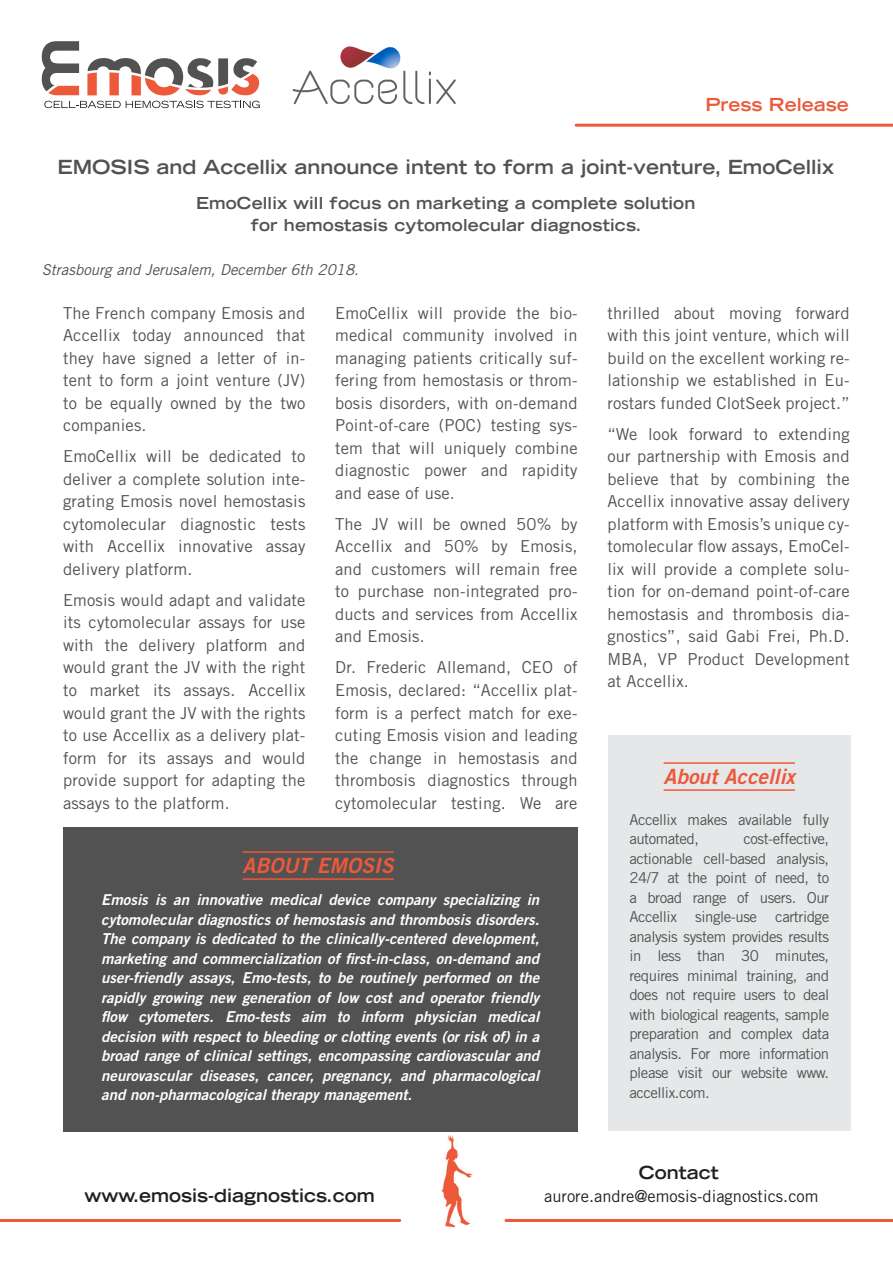
<style>
.page{position:relative;width:893px;height:1263px;background:#fff}
.page>*{position:absolute;margin:0;border:0;box-sizing:border-box;transform-origin:0 0}
.t1{font:21px "Trade Gothic LT Std Bd 2 Obl";color:#ec593b}
.t2{font:700 expanded 19.5px "Trade Gothic LT Std";color:#515251}
.t3{font:700 expanded 18px "Trade Gothic LT Std";color:#231f20}
.t4{font:700 expanded 18px "Trade Gothic LT Std";color:#ec593b}
.t5{font:16.5px/22.5px "Trade Gothic LT Std";letter-spacing:.01em;color:#515251;text-align:justify}
.t6{font:700 expanded 16.5px/22.5px "Trade Gothic LT Std";letter-spacing:.01em;color:#515251;text-align:center}
.t7{font:16.5px "Trade Gothic LT Std";color:#231f20}
.t8{font:15px/19.5px "Trade Gothic LT Std Bd 2 Obl";color:#fff;text-align:justify}
.t9{font:15px/19.5px "Trade Gothic LT Std";letter-spacing:-.03em;color:#515251}
.t10{font:italic 15px "Trade Gothic LT Std";color:#515251}
</style>
<div class="page">
<svg style="left:42px;top:41px;width:218px;height:67px"></svg>
<hr style="left:576px;top:124px;width:317px;height:3px;background:#ec593b">
<img style="left:404px;top:1131px;width:103px;height:97px">
<hr style="left:0;top:1219px;width:400px;height:3px;background:#ec593b">
<hr style="left:506px;top:1219px;width:387px;height:3px;background:#ec593b">
<img style="left:292px;top:46px;width:164px;height:59px">
<div style="left:63px;top:827px;width:515px;height:304px;background:#515251"></div>
<hr style="left:243px;top:878px;width:151px;height:2px;background:#ec593b">
<hr style="left:243px;top:851px;width:151px;height:2px;background:#ec593b">
<div style="left:608px;top:736px;width:242px;height:395px;background:#e6e7e9"></div>
<hr style="left:664px;top:789px;width:131px;height:2px;background:#ec593b">
<hr style="left:664px;top:762px;width:131px;height:2px;background:#ec593b">
<p class="t4" style="left:705px;top:93px;width:145px">Press Release</p>
<p class="t2" style="left:58px;top:154px;width:778px">EMOSIS and Accellix announce intent to form a joint-venture, EmoCellix</p>
<p class="t6" style="left:196px;top:191px;width:501px">EmoCellix will focus on marketing a complete solution for hemostasis cytomolecular diagnostics.</p>
<p class="t10" style="left:42px;top:261px;width:319px">Strasbourg and Jerusalem, December 6th 2018.</p>
<p class="t5" style="left:63px;top:302px;width:244px">The French company Emosis and Accellix today announced that they have signed a letter of in&shy;tent to form a joint venture (JV) to be equally owned by the two companies.</p>
<p class="t5" style="left:63px;top:445px;width:244px">EmoCellix will be dedicated to deliver a complete solution inte&shy;grating Emosis novel hemostasis cytomolecular diagnostic tests with Accellix innovative assay delivery platform.</p>
<p class="t5" style="left:63px;top:589px;width:244px">Emosis would adapt and validate its cytomolecular assays for use with the delivery platform and would grant the JV with the right to market its assays. Accellix would grant the JV with the rights to use Accellix as a delivery plat&shy;form for its assays and would provide support for adapting the assays to the platform.</p>
<p class="t5" style="left:335px;top:302px;width:244px">EmoCellix will provide the bio&shy;medical community involved in managing patients critically suf&shy;fering from hemostasis or throm&shy;bosis disorders, with on-demand Point-of-care (POC) testing sys&shy;tem that will uniquely combine diagnostic power and rapidity and ease of use.</p>
<p class="t5" style="left:335px;top:513px;width:244px">The JV will be owned 50% by Accellix and 50% by Emosis, and customers will remain free to purchase non-integrated pro&shy;ducts and services from Accellix and Emosis.</p>
<p class="t5" style="left:335px;top:656px;width:244px">Dr. Frederic Allemand, CEO of Emosis, declared: “Accellix plat&shy;form is a perfect match for exe&shy;cuting Emosis vision and leading the change in hemostasis and thrombosis diagnostics through cytomolecular testing. We are</p>
<p class="t5" style="left:607px;top:302px;width:244px">thrilled about moving forward with this joint venture, which will build on the excellent working re&shy;lationship we established in Eu&shy;rostars funded ClotSeek project.”</p>
<p class="t5" style="left:607px;top:423px;width:244px">“We look forward to extending our partnership with Emosis and believe that by combining the Accellix innovative assay delivery platform with Emosis’s unique cy&shy;tomolecular flow assays, EmoCel&shy;lix will provide a complete solu&shy;tion for on-demand point-of-care hemostasis and thrombosis dia&shy;gnostics”, said Gabi Frei, Ph.D.<br>MBA, VP Product Development at Accellix.</p>
<p class="t1" style="left:664px;top:763px;width:133px">About Accellix</p>
<p class="t9" style="left:629px;top:809px;width:201px">Accellix makes available fully automated,</p>
<p class="t9" style="left:629px;top:829px;width:201px;text-align:justify;text-indent:114px">cost-effective, actionable cell-based analysis, 24/7 at the point of need, to a broad range of users. Our Accellix single-use cartridge analysis system provides results in less than 30 minutes, requires minimal training, and does not require users to deal with biological reagents, sample preparation and complex data analysis. For more information please visit our website www. accellix.com.</p>
<p class="t1" style="left:243px;top:852px;width:153px">ABOUT EMOSIS</p>
<p class="t8" style="left:101px;top:890px;width:440px">Emosis is an innovative medical device company specializing in cytomolecular diagnostics of hemostasis and thrombosis disorders.<br>The company is dedicated to the clinically-centered development, marketing and commercialization of first-in-class, on-demand and user-friendly assays, Emo-tests, to be routinely performed on the rapidly growing new generation of low cost and operator friendly flow cytometers. Emo-tests aim to inform physician medical decision with respect to bleeding or clotting events (or risk of) in a broad range of clinical settings, encompassing cardiovascular and neurovascular diseases, cancer, pregnancy, and pharmacological and non-pharmacological therapy management.</p>
<p class="t3" style="left:84px;top:1183px;width:292px">www.emosis-diagnostics.com</p>
<p class="t3" style="left:639px;top:1161px;width:81px">Contact</p>
<p class="t7" style="left:544px;top:1186px;width:276px">aurore.andre@emosis-diagnostics.com</p>
</div>
